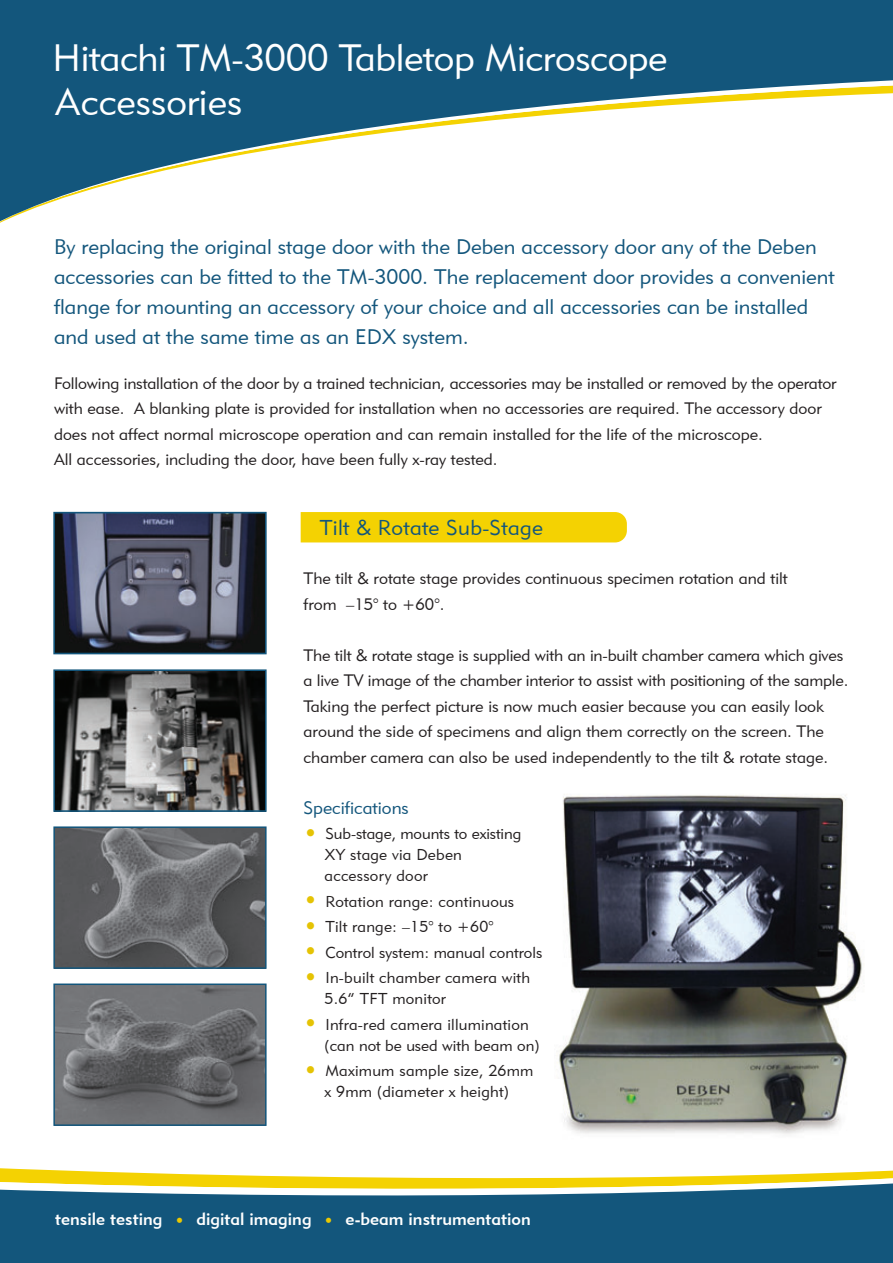
<style>
.page{position:relative;width:893px;height:1263px;background:#fff}
.page>*{position:absolute;margin:0;border:0;box-sizing:border-box;transform-origin:0 0}
.t1{font:37.95px/44.4px "Geometric 415 BT Lite A";letter-spacing:-.01em;color:#fff}
.t2{font:21.45px "Geometric 415 BT Lite A";letter-spacing:.015em;color:#13567c}
.t3{font:21px/30px "Geometric 415 BT Lite A";color:#13567c}
.t4{font:18px "Geometric 415 BT Lite A";color:#13567c}
.t5{font:17.55px "Geometric 415 BT Medium A";color:#fff}
.t6{font:16.5px/25.5px "Geometric 415 BT Lite A";color:#231f20}
.t7{font:15.75px/21px "Geometric 415 BT Lite A";letter-spacing:.015em;color:#231f20}
.s1{font-size:24.3px;color:#e5c304}
.s2{color:#eac802}
</style>
<div class="page">
<svg style="left:0;top:1168px;width:893px;height:95px;background:#4e7c81"></svg>
<svg style="left:0;top:0;width:893px;height:223px;fill:#13567c"></svg>
<div style="left:301px;top:512px;width:326px;height:30px;background:#f4d202"></div>
<img style="left:557px;top:794px;width:305px;height:340px">
<img style="left:56px;top:672px;width:208px;height:137px">
<div style="left:53px;top:669px;width:214px;height:143px;border:2px solid #13567c"></div>
<img style="left:56px;top:515px;width:208px;height:136px">
<div style="left:53px;top:512px;width:214px;height:142px;border:2px solid #13567c"></div>
<img style="left:56px;top:986px;width:208px;height:137px">
<div style="left:53px;top:983px;width:214px;height:143px;border:2px solid #13567c"></div>
<img style="left:56px;top:829px;width:208px;height:137px">
<div style="left:53px;top:826px;width:214px;height:143px;border:2px solid #13567c"></div>
<h1 class="t1" style="left:53px;top:35px;width:616px">Hitachi TM-3000 Tabletop Microscope<br>Accessories</h1>
<p class="t3" style="left:54px;top:231px;width:782px">By replacing the original stage door with the Deben accessory door any of the Deben accessories can be fitted to the TM-3000. The replacement door provides a convenient flange for mounting an accessory of your choice and all accessories can be installed and used at the same time as an EDX system.</p>
<p class="t6" style="left:54px;top:370px;width:784px">Following installation of the door by a trained technician, accessories may be installed or removed by the operator with ease. A blanking plate is provided for installation when no accessories are required. The accessory door does not affect normal microscope operation and can remain installed for the life of the microscope.<br>All accessories, including the door, have been fully x-ray tested.</p>
<h2 class="t2" style="left:320px;top:514px;width:225px">Tilt &amp; Rotate Sub-Stage</h2>
<p class="t6" style="left:304px;top:565px;width:486px">The tilt &amp; rotate stage provides continuous specimen rotation and tilt from –15° to +60°.</p>
<p class="t6" style="left:304px;top:642px;width:546px">The tilt &amp; rotate stage is supplied with an in-built chamber camera which gives a live TV image of the chamber interior to assist with positioning of the sample.<br>Taking the perfect picture is now much easier because you can easily look around the side of specimens and align them correctly on the screen. The chamber camera can also be used independently to the tilt &amp; rotate stage.</p>
<p class="t4" style="left:304px;top:796px;width:107px">Specifications</p>
<p class="t7" style="left:325px;top:823px;width:198px;text-indent:-21px"><span class="s1">•</span> Sub-stage, mounts to existing<br>XY stage via Deben accessory door</p>
<p class="t7" style="left:304px;top:890px;width:212px"><span class="s1">•</span> Rotation range: continuous</p>
<p class="t7" style="left:304px;top:916px;width:192px"><span class="s1">•</span> Tilt range: –15° to +60°</p>
<p class="t7" style="left:304px;top:941px;width:240px"><span class="s1">•</span> Control system: manual controls</p>
<p class="t7" style="left:325px;top:967px;width:207px;text-indent:-21px"><span class="s1">•</span> In-built chamber camera with<br>5.6” TFT monitor</p>
<p class="t7" style="left:325px;top:1013px;width:216px;text-indent:-21px"><span class="s1">•</span> Infra-red camera illumination (can not be used with beam on)</p>
<p class="t7" style="left:304px;top:1060px;width:231px;text-align:center"><span class="s1">•</span> Maximum sample size, 26mm x 9mm (diameter x height)</p>
<p class="t5" style="left:55px;top:1208px;width:477px">tensile testing <span class="s2">•</span> digital imaging <span class="s2">•</span> e-beam instrumentation</p>
</div>
